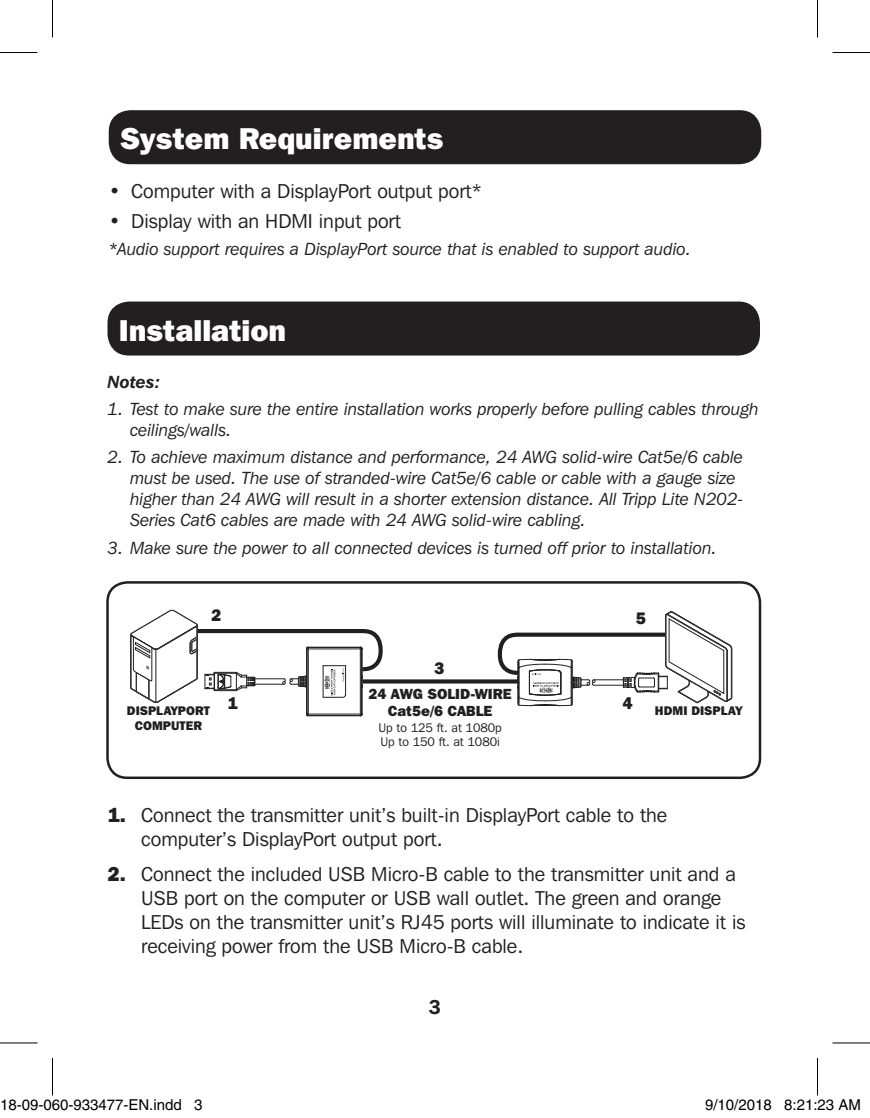
<style>
.page{position:relative;width:870px;height:1118px;background:#fff}
.page>*{position:absolute;margin:0;border:0;box-sizing:border-box;transform-origin:0 0}
.t1{font:800 30px "Franklin Gothic IT Cby BT";color:#fff}
.t2{font:20px/24px "Franklin Gothic IT Cby BT";color:#231f20}
.t3{font:600 20px "Franklin Gothic IT Cby BT";color:#231f20}
.t4{font:italic 17.5px/21px "Franklin Gothic IT Cby BT";color:#231f20}
.t5{font:italic 600 17.5px "Franklin Gothic IT Cby BT";color:#231f20}
.t6{font:800 16.5px "Franklin Gothic IT Cby BT";color:#231f20}
.t7{font:15px "Helvetica";color:#000}
.t8{font:800 14.5px "Franklin Gothic IT Cby BT";color:#231f20}
.t9{font:12.5px/14.5px "Franklin Gothic IT Cby BT";color:#231f20}
.t10{font:800 12.5px "Franklin Gothic IT Cby BT";color:#231f20}
.s1{font-weight:800}
</style>
<div class="page">
<div style="left:107px;top:301px;width:653px;height:54px;background:#231f20;border-radius:22px"></div>
<div style="left:109px;top:110px;width:652px;height:54px;background:#231f20;border-radius:22px"></div>
<hr style="left:362px;top:649px;width:1px;height:64px;background:#231f20">
<hr style="left:361px;top:649px;width:1px;height:65px;background:#231f20">
<hr style="left:360px;top:647px;width:1px;height:68px;background:#231f20">
<hr style="left:308px;top:715px;width:52px;height:1px;background:#231f20">
<hr style="left:307px;top:713px;width:55px;height:1px;background:#231f20">
<hr style="left:308px;top:647px;width:1px;height:68px;background:#231f20">
<hr style="left:306px;top:649px;width:1px;height:64px;background:#231f20">
<svg style="left:385px;top:679px;width:111px;height:4px"></svg>
<svg style="left:496px;top:611px;width:237px;height:95px"></svg>
<svg style="left:130px;top:609px;width:255px;height:94px"></svg>
<hr style="left:155px;top:650px;width:1px;height:52px;background:#231f20">
<div style="left:106px;top:581px;width:655px;height:198px;border:2px solid #231f20;border-radius:20px"></div>
<hr style="left:0;top:52px;width:38px;height:1px;background:#000">
<hr style="left:832px;top:52px;width:38px;height:1px;background:#000">
<hr style="left:0;top:1042px;width:38px;height:1px;background:#000">
<hr style="left:832px;top:1042px;width:38px;height:1px;background:#000">
<hr style="left:52px;top:0;width:1px;height:38px;background:#000">
<hr style="left:52px;top:1058px;width:1px;height:37px;background:#000">
<hr style="left:817px;top:0;width:1px;height:38px;background:#000">
<hr style="left:817px;top:1058px;width:1px;height:37px;background:#000">
<div style="left:23px;top:1100px;width:6px;height:10px;border:1px solid #fff;border-radius:50%"></div>
<div style="left:22px;top:1099px;width:8px;height:12px;border:1px solid #fff;border-radius:50%"></div>
<div style="left:45px;top:1100px;width:5px;height:10px;border:1px solid #fff;border-radius:50%"></div>
<div style="left:43px;top:1099px;width:9px;height:12px;border:1px solid #fff;border-radius:50%"></div>
<div style="left:61px;top:1100px;width:6px;height:10px;border:1px solid #fff;border-radius:50%"></div>
<div style="left:60px;top:1099px;width:8px;height:12px;border:1px solid #fff;border-radius:50%"></div>
<div style="left:727px;top:1100px;width:6px;height:10px;border:1px solid #fff;border-radius:50%"></div>
<div style="left:726px;top:1099px;width:8px;height:12px;border:1px solid #fff;border-radius:50%"></div>
<div style="left:748px;top:1100px;width:6px;height:10px;border:1px solid #fff;border-radius:50%"></div>
<div style="left:747px;top:1099px;width:8px;height:12px;border:1px solid #fff;border-radius:50%"></div>
<p class="t1" style="left:120px;top:120px;width:325px">System Requirements</p>
<p class="t2" style="left:109px;top:178px;width:375px">• Computer with a DisplayPort output port*</p>
<p class="t2" style="left:109px;top:208px;width:294px">• Display with an HDMI input port</p>
<p class="t4" style="left:109px;top:238px;width:584px">*Audio support requires a DisplayPort source that is enabled to support audio.</p>
<p class="t1" style="left:119px;top:311px;width:169px">Installation</p>
<p class="t5" style="left:108px;top:371px;width:54px">Notes:</p>
<p class="t4" style="left:130px;top:398px;width:630px;text-indent:-22px">1. Test to make sure the entire installation works properly before pulling cables through ceilings/walls.</p>
<p class="t4" style="left:130px;top:446px;width:615px;text-indent:-22px">2. To achieve maximum distance and performance, 24 AWG solid-wire Cat5e/6 cable must be used. The use of stranded-wire Cat5e/6 cable or cable with a gauge size higher than 24 AWG will result in a shorter extension distance. All Tripp Lite N202- Series Cat6 cables are made with 24 AWG solid-wire cabling.</p>
<p class="t4" style="left:108px;top:536px;width:611px">3. Make sure the power to all connected devices is turned off prior to installation.</p>
<p class="t6" style="left:211px;top:604px;width:12px">2</p>
<p class="t6" style="left:636px;top:608px;width:12px">5</p>
<p class="t6" style="left:434px;top:657px;width:12px">3</p>
<p class="t8" style="left:369px;top:685px;width:145px">24 AWG SOLID-WIRE</p>
<p class="t6" style="left:228px;top:692px;width:12px">1</p>
<p class="t6" style="left:622px;top:692px;width:12px">4</p>
<p class="t10" style="left:127px;top:703px;width:85px">DISPLAYPORT</p>
<p class="t8" style="left:388px;top:701px;width:106px">Cat5e/6 CABLE</p>
<p class="t10" style="left:135px;top:717px;width:69px">COMPUTER</p>
<p class="t9" style="left:378px;top:720px;width:125px">Up to 125 ft. at 1080p<br>Up to 150 ft. at 1080i</p>
<p class="t10" style="left:655px;top:703px;width:89px">HDMI DISPLAY</p>
<p class="t2" style="left:141px;top:802px;width:528px;text-indent:-34px"><span class="s1">1.</span> Connect the transmitter unit’s built-in DisplayPort cable to the computer’s DisplayPort output port.</p>
<p class="t2" style="left:141px;top:861px;width:606px;text-indent:-34px"><span class="s1">2.</span> Connect the included USB Micro-B cable to the transmitter unit and a USB port on the computer or USB wall outlet. The green and orange LEDs on the transmitter unit’s RJ45 ports will illuminate to indicate it is receiving power from the USB Micro-B cable.</p>
<p class="t3" style="left:429px;top:994px;width:14px">3</p>
<p class="t7" style="left:0;top:1096px;width:204px">18-09-060-933477-EN.indd 3</p>
<p class="t7" style="left:705px;top:1096px;width:157px">9/10/2018 8:21:23 AM</p>
</div>
